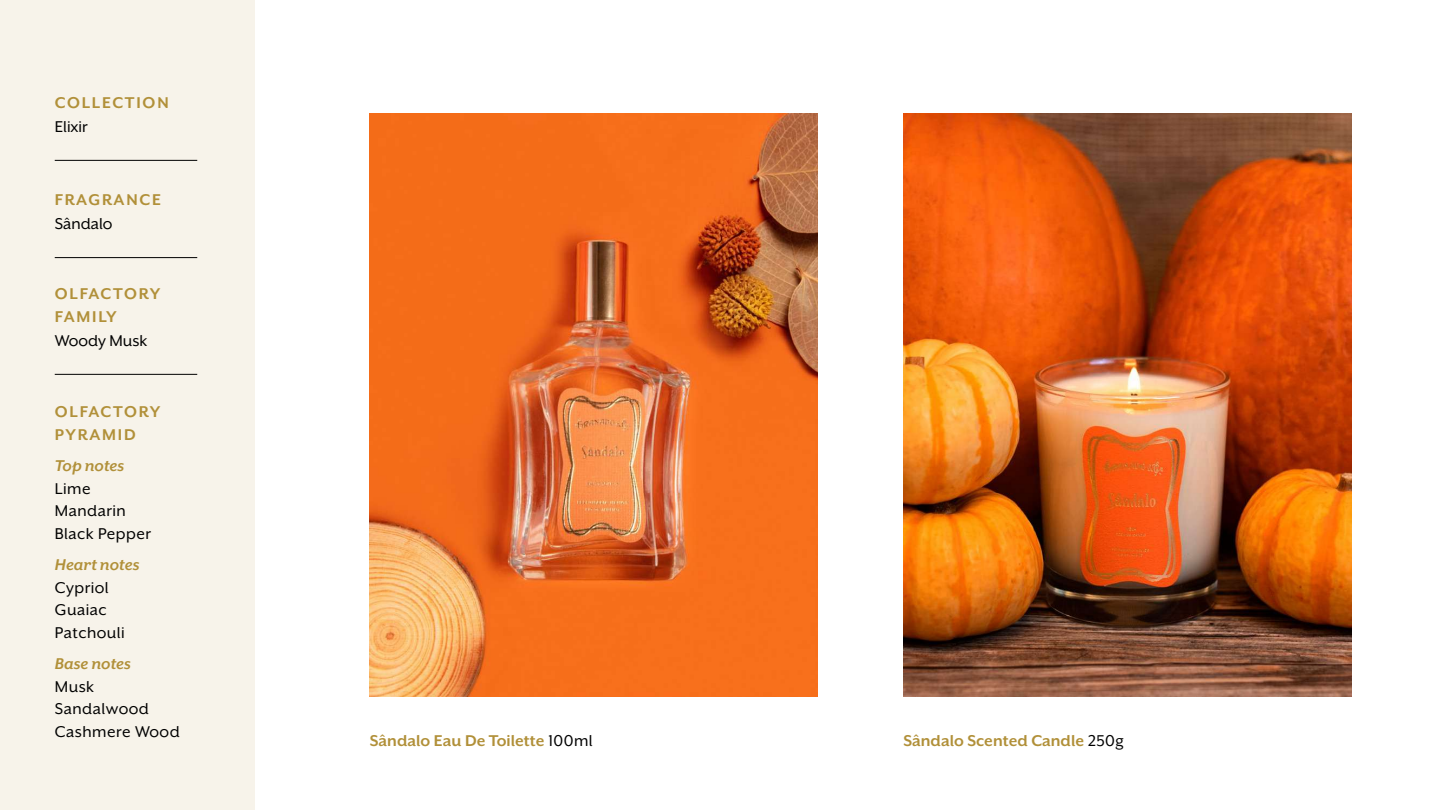
<style>
.page{position:relative;width:1440px;height:810px;background:#fff}
.page>*{position:absolute;margin:0;border:0;box-sizing:border-box;transform-origin:0 0}
.t1{font:18px/22.5px "Mr Eaves XL San OT";letter-spacing:.025em;color:#000}
.t2{font:700 18px/22.5px "Mr Eaves XL San OT";letter-spacing:.1em;color:#b19039}
.t3{font:700 18px "Mr Eaves XL San OT";color:#b19039}
.t4{font:italic 700 18px "Mr Eaves XL San OT";color:#b19039}
.t5{font:18px "Mr Eaves XL San OT";color:#000}
.s1{font-weight:400;color:#000}
</style>
<div class="page">
<div style="left:0;top:0;width:254px;height:810px;background:#f7f3ea"></div>
<img style="left:903px;top:113px;width:448px;height:584px">
<img style="left:370px;top:113px;width:448px;height:584px">
<hr style="left:55px;top:257px;width:142px;height:1px;background:#000">
<hr style="left:55px;top:374px;width:142px;height:1px;background:#000">
<hr style="left:55px;top:160px;width:142px;height:1px;background:#000">
<p class="t2" style="left:55px;top:91px;width:115px">COLLECTION</p>
<p class="t1" style="left:55px;top:115px;width:35px">Elixir</p>
<p class="t2" style="left:55px;top:188px;width:108px">FRAGRANCE</p>
<p class="t5" style="left:55px;top:214px;width:59px">Sândalo</p>
<p class="t2" style="left:55px;top:283px;width:107px">OLFACTORY<br>FAMILY</p>
<p class="t5" style="left:55px;top:331px;width:94px">Woody Musk</p>
<p class="t2" style="left:55px;top:401px;width:107px">OLFACTORY<br>PYRAMID</p>
<p class="t4" style="left:55px;top:456px;width:71px">Top notes</p>
<p class="t1" style="left:55px;top:477px;width:98px">Lime<br>Mandarin<br>Black Pepper</p>
<p class="t4" style="left:55px;top:555px;width:86px">Heart notes</p>
<p class="t1" style="left:55px;top:576px;width:71px">Cypriol<br>Guaiac<br>Patchouli</p>
<p class="t4" style="left:55px;top:654px;width:77px">Base notes</p>
<p class="t1" style="left:55px;top:675px;width:126px">Musk<br>Sandalwood<br>Cashmere Wood</p>
<p class="t3" style="left:370px;top:730px;width:224px">Sândalo Eau De Toilette <span class="s1">100ml</span></p>
<p class="t3" style="left:903px;top:730px;width:222px">Sândalo Scented Candle <span class="s1">250g</span></p>
</div>
